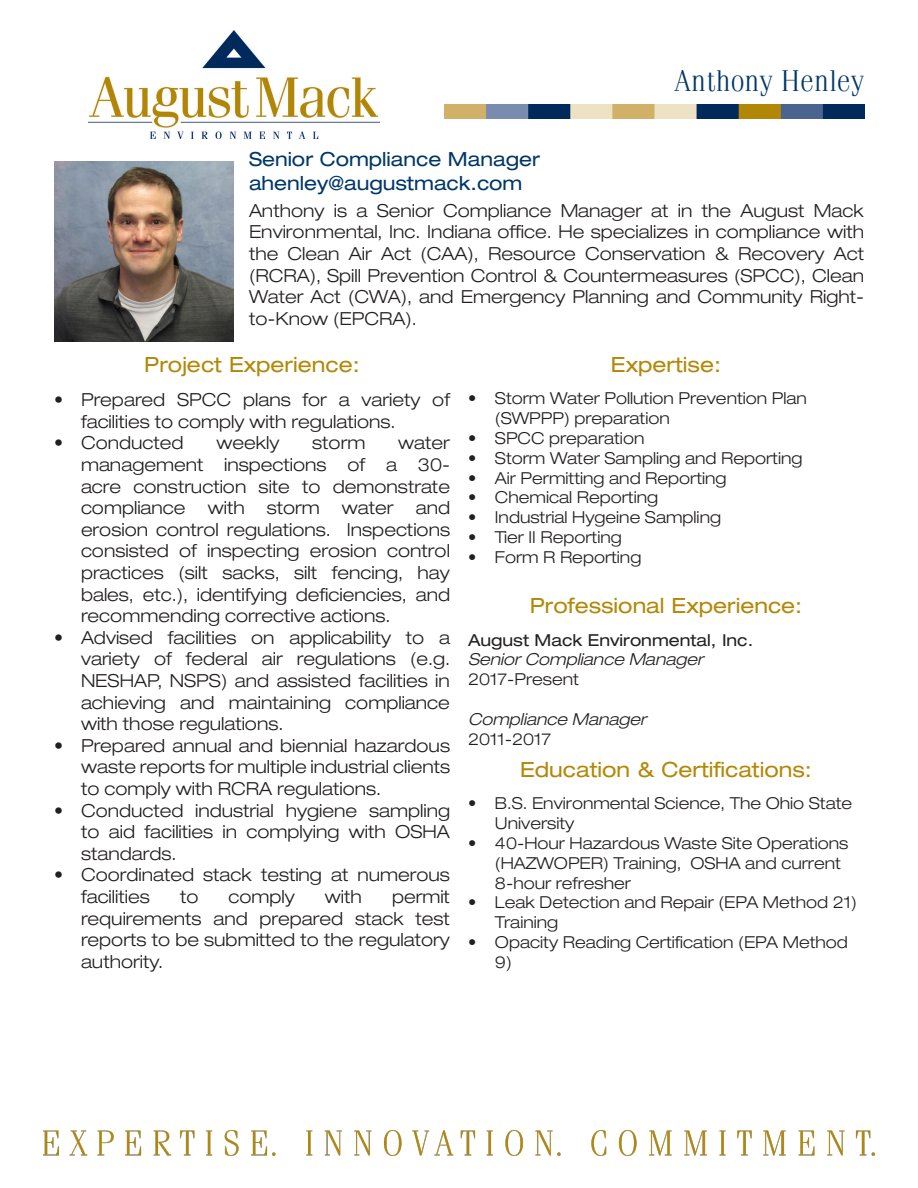
<style>
.page{position:relative;width:918px;height:1188px;background:#fff}
.page>*{position:absolute;margin:0;border:0;box-sizing:border-box;transform-origin:0 0}
.t1{font:300 30px "Fenice Std";color:#003767}
.t2{font:expanded 21px "Helvetica Neue LT Std";color:#b38808}
.t3{font:expanded 19.5px/23.4px "Helvetica Neue LT Std";color:#003768}
.t4{font:300 expanded 18px/21.6px "Helvetica Neue LT Std";color:#231f20;text-align:justify}
.t5{font:300 expanded 16.5px/19.8px "Helvetica Neue LT Std";color:#231f20}
.t6{font:italic 300 expanded 16.5px "Helvetica Neue LT Std";color:#231f20}
.t7{font:expanded 16.5px "Helvetica Neue LT Std";color:#231f20}
</style>
<div class="page">
<img style="left:88px;top:30px;width:292px;height:108px">
<img style="left:444px;top:104px;width:420px;height:15px">
<img style="left:44px;top:1131px;width:831px;height:24px">
<img style="left:54px;top:162px;width:180px;height:180px">
<h1 class="t1" style="left:675px;top:63px;width:191px">Anthony Henley</h1>
<p class="t3" style="left:249px;top:148px;width:293px">Senior Compliance Manager ahenley@augustmack.com</p>
<p class="t4" style="left:249px;top:199px;width:617px">Anthony is a Senior Compliance Manager at in the August Mack Environmental, Inc. Indiana office. He specializes in compliance with the Clean Air Act (CAA), Resource Conservation &amp; Recovery Act (RCRA), Spill Prevention Control &amp; Countermeasures (SPCC), Clean Water Act (CWA), and Emergency Planning and Community Right&shy;to-Know (EPCRA).</p>
<p class="t2" style="left:144px;top:352px;width:217px">Project Experience:</p>
<p class="t4" style="left:81px;top:389px;width:371px;text-indent:-27px">• Prepared SPCC plans for a variety of facilities to comply with regulations.</p>
<p class="t4" style="left:54px;top:432px;width:131px">• Conducted</p>
<p class="t4" style="left:216px;top:432px;width:64px">weekly</p>
<p class="t4" style="left:312px;top:432px;width:55px">storm</p>
<p class="t2" style="left:611px;top:352px;width:112px">Expertise:</p>
<p class="t5" style="left:495px;top:388px;width:314px;text-indent:-27px">• Storm Water Pollution Prevention Plan (SWPPP) preparation</p>
<p class="t5" style="left:468px;top:428px;width:178px">• SPCC preparation</p>
<p class="t5" style="left:468px;top:448px;width:336px">• Storm Water Sampling and Reporting</p>
<p class="t5" style="left:468px;top:468px;width:260px">• Air Permitting and Reporting</p>
<p class="t5" style="left:468px;top:487px;width:192px">• Chemical Reporting</p>
<p class="t5" style="left:468px;top:507px;width:255px">• Industrial Hygeine Sampling</p>
<p class="t5" style="left:468px;top:527px;width:155px">• Tier II Reporting</p>
<p class="t5" style="left:468px;top:547px;width:175px">• Form R Reporting</p>
<p class="t2" style="left:530px;top:593px;width:274px">Professional Experience:</p>
<p class="t7" style="left:468px;top:630px;width:287px">August Mack Environmental, Inc.</p>
<p class="t6" style="left:468px;top:650px;width:237px">Senior Compliance Manager</p>
<p class="t5" style="left:468px;top:669px;width:112px">2017-Present</p>
<p class="t6" style="left:468px;top:709px;width:180px">Compliance Manager</p>
<p class="t5" style="left:468px;top:729px;width:85px">2011-2017</p>
<p class="t2" style="left:520px;top:757px;width:293px">Education &amp; Certifications:</p>
<p class="t5" style="left:495px;top:793px;width:359px;text-indent:-27px">• B.S. Environmental Science, The Ohio State<br>University</p>
<p class="t5" style="left:495px;top:833px;width:355px;text-indent:-27px">• 40-Hour Hazardous Waste Site Operations (HAZWOPER) Training, OSHA and current<br>8-hour refresher</p>
<p class="t5" style="left:495px;top:892px;width:363px;text-indent:-27px">• Leak Detection and Repair (EPA Method 21)<br>Training</p>
<p class="t5" style="left:495px;top:932px;width:354px;text-indent:-27px">• Opacity Reading Certification (EPA Method<br>9)</p>
<p class="t4" style="left:81px;top:432px;width:371px;text-indent:317px">water management inspections of a 30- acre construction site to demonstrate compliance with storm water and erosion control regulations. Inspections consisted of inspecting erosion control practices (silt sacks, silt fencing, hay bales, etc.), identifying deficiencies, and recommending corrective actions.</p>
<p class="t4" style="left:81px;top:626px;width:371px;text-indent:-27px">• Advised facilities on applicability to a variety of federal air regulations (e.g.<br>NESHAP, NSPS) and assisted facilities in achieving and maintaining compliance with those regulations.</p>
<p class="t4" style="left:81px;top:734px;width:371px;text-indent:-27px">• Prepared annual and biennial hazardous waste reports for multiple industrial clients to comply with RCRA regulations.</p>
<p class="t4" style="left:81px;top:799px;width:371px;text-indent:-27px">• Conducted industrial hygiene sampling to aid facilities in complying with OSHA standards.</p>
<p class="t4" style="left:81px;top:864px;width:370px;text-indent:-27px">• Coordinated stack testing at numerous facilities</p>
<p class="t4" style="left:81px;top:886px;width:370px;text-indent:311px">permit requirements and prepared stack test reports to be submitted to the regulatory authority.</p>
<p class="t4" style="left:180px;top:886px;width:20px">to</p>
<p class="t4" style="left:228px;top:886px;width:68px">comply</p>
<p class="t4" style="left:325px;top:886px;width:38px">with</p>
</div>
